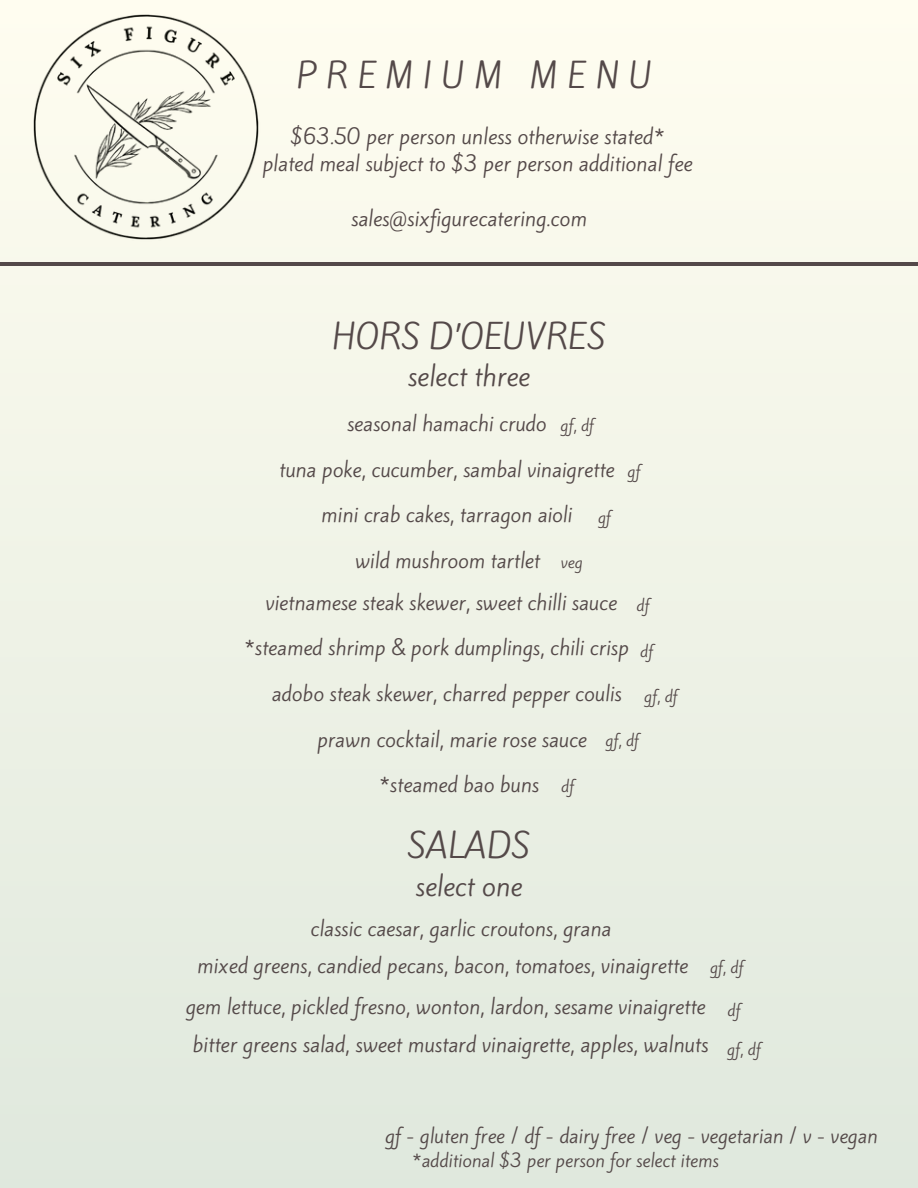
<style>
.page{position:relative;width:918px;height:1188px;background:#fff}
.page>*{position:absolute;margin:0;border:0;box-sizing:border-box;transform-origin:0 0}
.t1{font:31.8px "Kite One";letter-spacing:.295em;color:#544949}
.t2{font:31.65px "Kite One";color:#544949}
.t3{font:25.65px "Kite One";color:#544949}
.t4{font:19.8px/27px "Kite One";color:#544949;text-align:center}
.t5{font:19.5px "Kite One";color:#544949}
.t6{font:18.75px "Kite One";color:#544949}
.t7{font:17.1px "Kite One";color:#544949}
.t8{font:15px "Kite One";color:#544949}
</style>
<div class="page">
<div style="left:0;top:0;width:918px;height:1188px;background:linear-gradient(to right,#ebf0e4,#f4f6e9)"></div>
<hr style="left:0;top:262px;width:918px;height:4px;background:#544949">
<img style="left:0;top:0;width:315px;height:296px">
<div style="left:336px;top:1008px;width:582px;height:180px;background:#e2eadf"></div>
<h4 class="t1" style="left:296px;top:54px;width:358px">PREMIUM MENU</h4>
<h4 class="t4" style="left:262px;top:123px;width:432px">$63.50 per person unless otherwise stated* plated meal subject to $3 per person additional fee</h4>
<p class="t4" style="left:351px;top:205px;width:237px">sales@sixfigurecatering.com</p>
<h1 class="t2" style="left:332px;top:314px;width:275px">HORS D’OEUVRES</h1>
<h1 class="t3" style="left:408px;top:358px;width:124px">select three</h1>
<p class="t5" style="left:347px;top:410px;width:201px">seasonal hamachi crudo</p>
<h4 class="t8" style="left:561px;top:415px;width:35px">gf, df</h4>
<p class="t5" style="left:279px;top:455px;width:337px">tuna poke, cucumber, sambal vinaigrette</p>
<h4 class="t8" style="left:628px;top:460px;width:14px">gf</h4>
<p class="t5" style="left:321px;top:501px;width:253px">mini crab cakes, tarragon aioli</p>
<h4 class="t8" style="left:598px;top:506px;width:14px">gf</h4>
<p class="t5" style="left:355px;top:547px;width:186px">wild mushroom tartlet</p>
<h4 class="t8" style="left:561px;top:552px;width:23px">veg</h4>
<p class="t5" style="left:265px;top:589px;width:353px">vietnamese steak skewer, sweet chilli sauce</p>
<h3 class="t8" style="left:637px;top:595px;width:14px">df</h3>
<h4 class="t5" style="left:244px;top:634px;width:387px">*steamed shrimp &amp; pork dumplings, chili crisp</h4>
<h4 class="t8" style="left:640px;top:641px;width:14px">df</h4>
<p class="t5" style="left:272px;top:680px;width:351px">adobo steak skewer, charred pepper coulis</p>
<h4 class="t8" style="left:644px;top:685px;width:35px">gf, df</h4>
<h4 class="t5" style="left:317px;top:725px;width:271px">prawn cocktail, marie rose sauce</h4>
<h5 class="t8" style="left:606px;top:730px;width:35px">gf, df</h5>
<p class="t5" style="left:379px;top:771px;width:162px">*steamed bao buns</p>
<p class="t8" style="left:561px;top:775px;width:14px">df</p>
<p class="t2" style="left:407px;top:824px;width:124px">SALADS</p>
<p class="t3" style="left:416px;top:868px;width:108px">select one</p>
<h4 class="t5" style="left:311px;top:915px;width:302px">classic caesar, garlic croutons, grana</h4>
<p class="t5" style="left:197px;top:951px;width:493px">mixed greens, candied pecans, bacon, tomatoes, vinaigrette</p>
<h4 class="t8" style="left:710px;top:956px;width:35px">gf, df</h4>
<p class="t5" style="left:186px;top:992px;width:521px">gem lettuce, pickled fresno, wonton, lardon, sesame vinaigrette</p>
<h4 class="t8" style="left:727px;top:1000px;width:14px">df</h4>
<p class="t4" style="left:192px;top:1031px;width:518px">bitter greens salad, sweet mustard vinaigrette, apples, walnuts</p>
<h4 class="t8" style="left:727px;top:1039px;width:35px">gf, df</h4>
<h4 class="t6" style="left:385px;top:1123px;width:494px">gf - gluten free / df - dairy free / veg - vegetarian / v - vegan</h4>
<h2 class="t7" style="left:412px;top:1148px;width:308px">*additional $3 per person for select items</h2>
</div>
